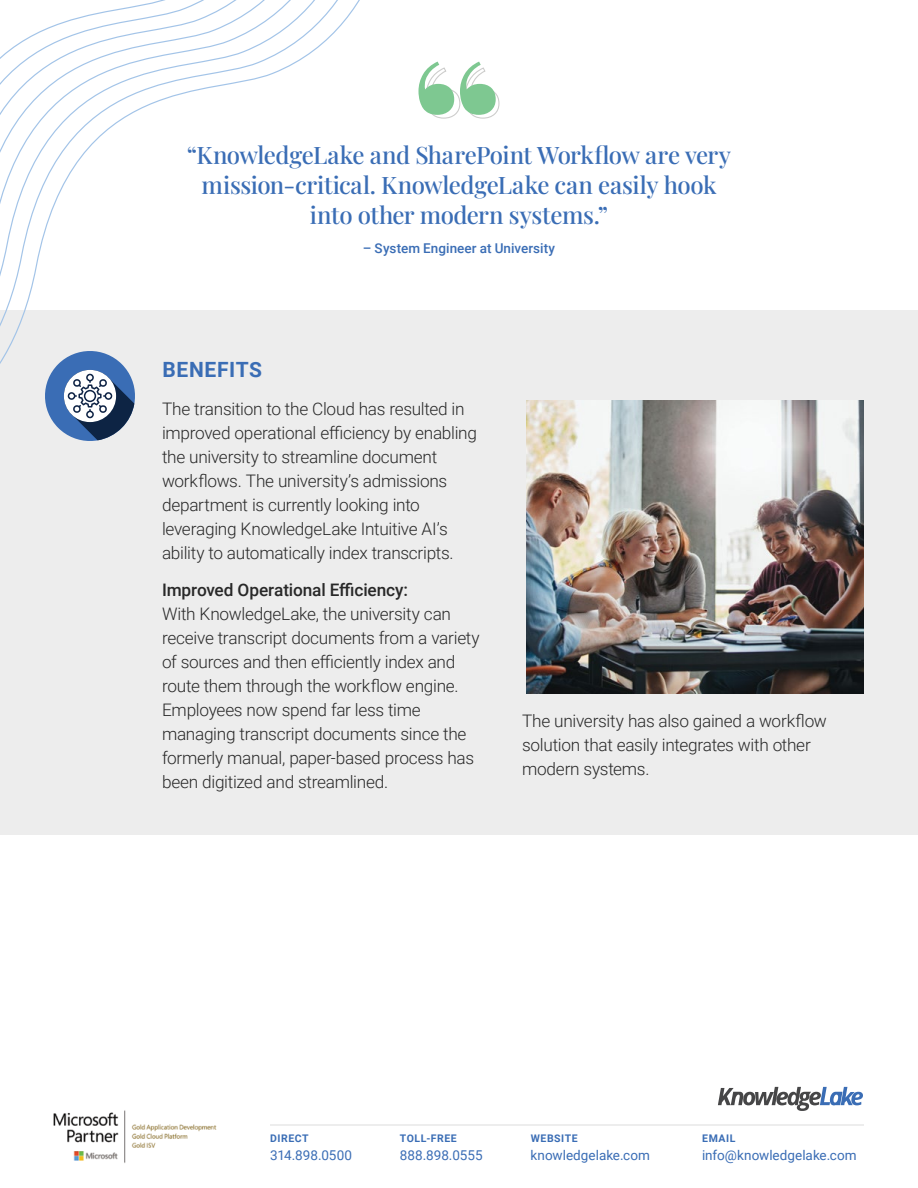
<style>
.page{position:relative;width:918px;height:1188px;background:#fff}
.page>*{position:absolute;margin:0;border:0;box-sizing:border-box;transform-origin:0 0}
.t1{font:24px/30px "Playfair Display";letter-spacing:-.02em;color:#3a6db5;text-align:center}
.t2{font:700 21px "Roboto";letter-spacing:.03em;color:#3a6db5}
.t3{font:300 17.25px/24px "Roboto";letter-spacing:-.015em;color:#282828}
.t4{font:500 17.25px "Roboto";letter-spacing:-.005em;color:#282828}
.t5{font:13.5px "Roboto";color:#3a6db5}
.t6{font:500 13.5px "Roboto";letter-spacing:.005em;color:#3a6db5}
.t7{font:700 10.5px "Roboto";letter-spacing:.05em;color:#3a6db5}
</style>
<div class="page">
<img style="left:53px;top:1110px;width:164px;height:53px">
<hr style="left:270px;top:1124px;width:594px;height:2px;background:#ededed">
<div style="left:0;top:310px;width:918px;height:525px;background:#ededed"></div>
<svg style="left:718px;top:1087px;width:145px;height:24px"></svg>
<svg style="left:0;top:0;width:296px;height:358px"></svg>
<svg style="left:418px;top:62px;width:82px;height:57px"></svg>
<svg style="left:41px;top:347px;width:98px;height:94px"></svg>
<img style="left:526px;top:400px;width:338px;height:293px">
<h1 class="t1" style="left:187px;top:138px;width:546px">“KnowledgeLake and SharePoint Workflow are very mission-critical. KnowledgeLake can easily hook into other modern systems.”</h1>
<p class="t6" style="left:363px;top:239px;width:194px">– System Engineer at University</p>
<p class="t2" style="left:162px;top:355px;width:101px">BENEFITS</p>
<p class="t3" style="left:162px;top:396px;width:317px">The transition to the Cloud has resulted in improved operational efficiency by enabling the university to streamline document workflows. The university’s admissions department is currently looking into leveraging KnowledgeLake Intuitive AI’s ability to automatically index transcripts.</p>
<p class="t4" style="left:162px;top:578px;width:248px">Improved Operational Efficiency:</p>
<p class="t3" style="left:162px;top:601px;width:319px">With KnowledgeLake, the university can receive transcript documents from a variety of sources and then efficiently index and route them through the workflow engine.<br>Employees now spend far less time managing transcript documents since the formerly manual, paper-based process has been digitized and streamlined.</p>
<p class="t3" style="left:522px;top:708px;width:306px">The university has also gained a workflow solution that easily integrates with other modern systems.</p>
<p class="t7" style="left:270px;top:1131px;width:40px">DIRECT</p>
<p class="t5" style="left:270px;top:1146px;width:84px">314.898.0500</p>
<p class="t7" style="left:400px;top:1131px;width:58px">TOLL-FREE</p>
<p class="t5" style="left:400px;top:1146px;width:84px">888.898.0555</p>
<p class="t7" style="left:531px;top:1131px;width:48px">WEBSITE</p>
<p class="t5" style="left:531px;top:1146px;width:121px">knowledgelake.com</p>
<p class="t7" style="left:702px;top:1131px;width:35px">EMAIL</p>
<p class="t5" style="left:702px;top:1146px;width:156px">info@knowledgelake.com</p>
</div>
